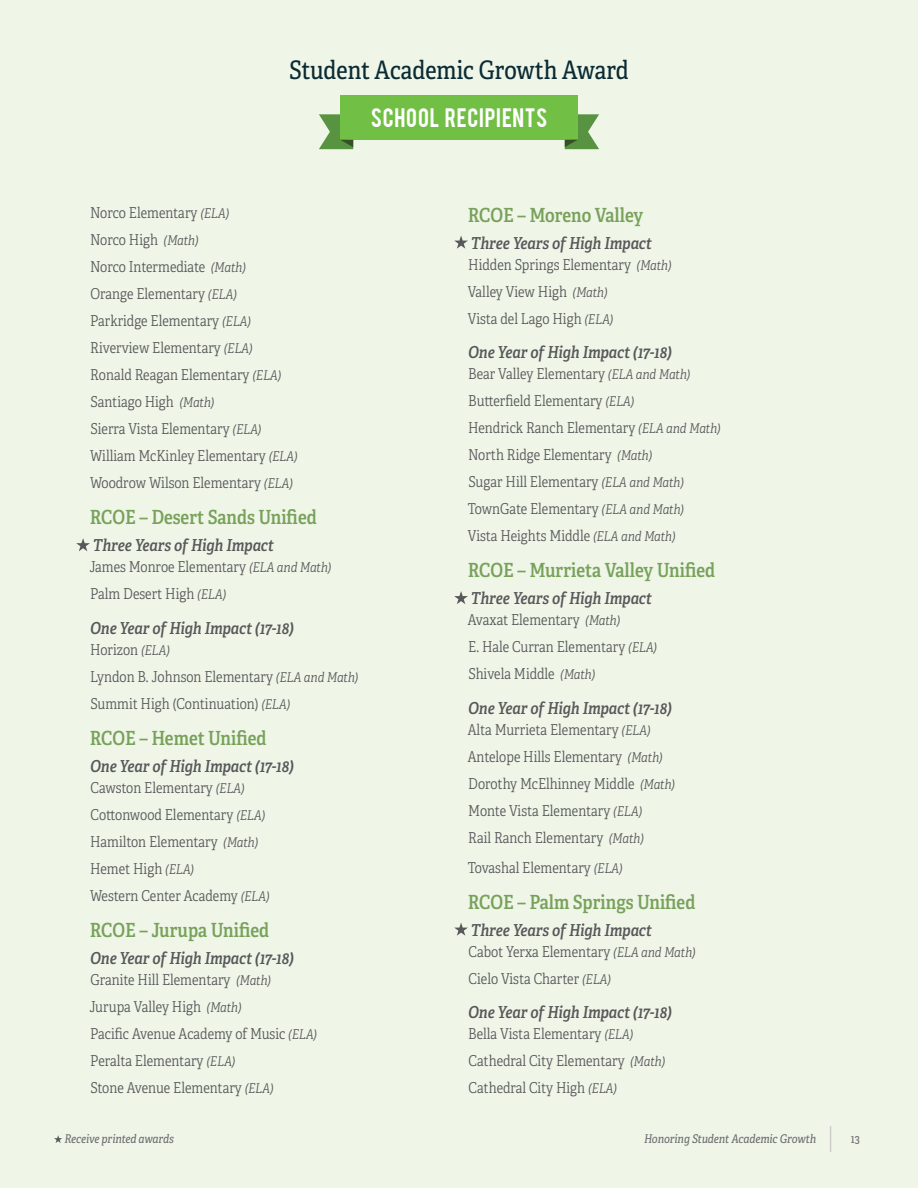
<style>
.page{position:relative;width:918px;height:1188px;background:#eff6e8}
.page>*{position:absolute;margin:0;border:0;box-sizing:border-box;transform-origin:0 0}
.t1{font:25.5px "Adelle Condensed";color:#0b2b34}
.t2{font:21px "Bebas";letter-spacing:.035em;color:#fff}
.School_name{font:19.5px "Adelle Condensed Sb";color:#78a15b}
.year_category{font:italic 16.5px "Adelle Condensed Sb";color:#57585a}
.school_list{font:15px "Adelle Condensed Lt";color:#57585a}
.t3{font:italic 12px "Adelle Condensed";color:#6c6d70}
.t4{font:12px "Adelle Condensed";color:#6c6d70}
.s1{font-style:italic;font-size:13.5px}
</style>
<div class="page">
<div style="left:340px;top:96px;width:238px;height:44px;background:#71bf44"></div>
<svg style="left:565px;top:114px;width:34px;height:35px"></svg>
<svg style="left:319px;top:114px;width:34px;height:35px"></svg>
<svg style="left:54px;top:1135px;width:8px;height:8px"></svg>
<svg style="left:830px;top:1126px;width:1px;height:26px"></svg>
<svg style="left:76px;top:538px;width:14px;height:13px"></svg>
<svg style="left:454px;top:236px;width:14px;height:13px"></svg>
<svg style="left:454px;top:591px;width:14px;height:13px"></svg>
<svg style="left:454px;top:923px;width:14px;height:13px"></svg>
<h1 class="t1" style="left:289px;top:51px;width:341px">Student Academic Growth Award</h1>
<h2 class="t2" style="left:371px;top:102px;width:178px">SCHOOL RECIPIENTS</h2>
<p class="school_list" style="left:90px;top:202px;width:140px">Norco Elementary <span class="s1">(ELA)</span></p>
<p class="school_list" style="left:90px;top:229px;width:110px">Norco High <span class="s1">(Math)</span></p>
<p class="school_list" style="left:90px;top:256px;width:157px">Norco Intermediate <span class="s1">(Math)</span></p>
<p class="school_list" style="left:91px;top:283px;width:148px">Orange Elementary <span class="s1">(ELA)</span></p>
<p class="school_list" style="left:90px;top:310px;width:162px">Parkridge Elementary <span class="s1">(ELA)</span></p>
<p class="school_list" style="left:90px;top:337px;width:164px">Riverview Elementary <span class="s1">(ELA)</span></p>
<p class="school_list" style="left:90px;top:364px;width:192px">Ronald Reagan Elementary <span class="s1">(ELA)</span></p>
<p class="school_list" style="left:90px;top:391px;width:125px">Santiago High <span class="s1">(Math)</span></p>
<p class="school_list" style="left:90px;top:418px;width:172px">Sierra Vista Elementary <span class="s1">(ELA)</span></p>
<p class="school_list" style="left:90px;top:445px;width:209px">William McKinley Elementary <span class="s1">(ELA)</span></p>
<p class="school_list" style="left:90px;top:472px;width:204px">Woodrow Wilson Elementary <span class="s1">(ELA)</span></p>
<p class="School_name" style="left:90px;top:503px;width:229px">RCOE – Desert Sands Unified</p>
<p class="year_category" style="left:93px;top:533px;width:182px">Three Years of High Impact</p>
<p class="school_list" style="left:89px;top:556px;width:243px">James Monroe Elementary <span class="s1">(ELA and Math)</span></p>
<p class="school_list" style="left:90px;top:583px;width:137px">Palm Desert High <span class="s1">(ELA)</span></p>
<p class="year_category" style="left:90px;top:616px;width:205px">One Year of High Impact (17-18)</p>
<p class="school_list" style="left:90px;top:639px;width:81px">Horizon <span class="s1">(ELA)</span></p>
<p class="school_list" style="left:90px;top:666px;width:270px">Lyndon B. Johnson Elementary <span class="s1">(ELA and Math)</span></p>
<p class="school_list" style="left:90px;top:693px;width:201px">Summit High (Continuation) <span class="s1">(ELA)</span></p>
<p class="School_name" style="left:90px;top:724px;width:178px">RCOE – Hemet Unified</p>
<p class="year_category" style="left:90px;top:754px;width:205px">One Year of High Impact (17-18)</p>
<p class="school_list" style="left:91px;top:777px;width:156px">Cawston Elementary <span class="s1">(ELA)</span></p>
<p class="school_list" style="left:91px;top:804px;width:176px">Cottonwood Elementary <span class="s1">(ELA)</span></p>
<p class="school_list" style="left:90px;top:831px;width:169px">Hamilton Elementary <span class="s1">(Math)</span></p>
<p class="school_list" style="left:90px;top:858px;width:105px">Hemet High <span class="s1">(ELA)</span></p>
<p class="school_list" style="left:90px;top:885px;width:181px">Western Center Academy <span class="s1">(ELA)</span></p>
<p class="School_name" style="left:90px;top:916px;width:181px">RCOE – Jurupa Unified</p>
<p class="year_category" style="left:90px;top:946px;width:205px">One Year of High Impact (17-18)</p>
<p class="school_list" style="left:91px;top:969px;width:182px">Granite Hill Elementary <span class="s1">(Math)</span></p>
<p class="school_list" style="left:89px;top:996px;width:154px">Jurupa Valley High <span class="s1">(Math)</span></p>
<p class="school_list" style="left:90px;top:1023px;width:228px">Pacific Avenue Academy of Music <span class="s1">(ELA)</span></p>
<p class="school_list" style="left:90px;top:1050px;width:147px">Peralta Elementary <span class="s1">(ELA)</span></p>
<p class="school_list" style="left:90px;top:1077px;width:185px">Stone Avenue Elementary <span class="s1">(ELA)</span></p>
<p class="School_name" style="left:468px;top:201px;width:177px">RCOE – Moreno Valley</p>
<p class="year_category" style="left:471px;top:231px;width:182px">Three Years of High Impact</p>
<p class="school_list" style="left:468px;top:254px;width:205px">Hidden Springs Elementary <span class="s1">(Math)</span></p>
<p class="school_list" style="left:468px;top:281px;width:141px">Valley View High <span class="s1">(Math)</span></p>
<p class="school_list" style="left:468px;top:308px;width:147px">Vista del Lago High <span class="s1">(ELA)</span></p>
<p class="year_category" style="left:468px;top:340px;width:205px">One Year of High Impact (17-18)</p>
<p class="school_list" style="left:468px;top:363px;width:224px">Bear Valley Elementary <span class="s1">(ELA and Math)</span></p>
<p class="school_list" style="left:468px;top:390px;width:167px">Butterfield Elementary <span class="s1">(ELA)</span></p>
<p class="school_list" style="left:468px;top:417px;width:254px">Hendrick Ranch Elementary <span class="s1">(ELA and Math)</span></p>
<p class="school_list" style="left:468px;top:444px;width:185px">North Ridge Elementary <span class="s1">(Math)</span></p>
<p class="school_list" style="left:468px;top:471px;width:217px">Sugar Hill Elementary <span class="s1">(ELA and Math)</span></p>
<p class="school_list" style="left:468px;top:498px;width:218px">TownGate Elementary <span class="s1">(ELA and Math)</span></p>
<p class="school_list" style="left:468px;top:525px;width:209px">Vista Heights Middle <span class="s1">(ELA and Math)</span></p>
<p class="School_name" style="left:468px;top:556px;width:249px">RCOE – Murrieta Valley Unified</p>
<p class="year_category" style="left:471px;top:586px;width:182px">Three Years of High Impact</p>
<p class="school_list" style="left:468px;top:609px;width:154px">Avaxat Elementary <span class="s1">(Math)</span></p>
<p class="school_list" style="left:468px;top:636px;width:190px">E. Hale Curran Elementary <span class="s1">(ELA)</span></p>
<p class="school_list" style="left:468px;top:663px;width:128px">Shivela Middle <span class="s1">(Math)</span></p>
<p class="year_category" style="left:468px;top:696px;width:205px">One Year of High Impact (17-18)</p>
<p class="school_list" style="left:468px;top:719px;width:184px">Alta Murrieta Elementary <span class="s1">(ELA)</span></p>
<p class="school_list" style="left:468px;top:746px;width:196px">Antelope Hills Elementary <span class="s1">(Math)</span></p>
<p class="school_list" style="left:468px;top:773px;width:208px">Dorothy McElhinney Middle <span class="s1">(Math)</span></p>
<p class="school_list" style="left:468px;top:800px;width:175px">Monte Vista Elementary <span class="s1">(ELA)</span></p>
<p class="school_list" style="left:468px;top:827px;width:177px">Rail Ranch Elementary <span class="s1">(Math)</span></p>
<p class="school_list" style="left:468px;top:857px;width:156px">Tovashal Elementary <span class="s1">(ELA)</span></p>
<p class="School_name" style="left:468px;top:888px;width:229px">RCOE – Palm Springs Unified</p>
<p class="year_category" style="left:471px;top:918px;width:182px">Three Years of High Impact</p>
<p class="school_list" style="left:469px;top:941px;width:229px">Cabot Yerxa Elementary <span class="s1">(ELA and Math)</span></p>
<p class="school_list" style="left:469px;top:968px;width:144px">Cielo Vista Charter <span class="s1">(ELA)</span></p>
<p class="year_category" style="left:468px;top:1000px;width:205px">One Year of High Impact (17-18)</p>
<p class="school_list" style="left:468px;top:1023px;width:166px">Bella Vista Elementary <span class="s1">(ELA)</span></p>
<p class="school_list" style="left:469px;top:1050px;width:198px">Cathedral City Elementary <span class="s1">(Math)</span></p>
<p class="school_list" style="left:469px;top:1077px;width:150px">Cathedral City High <span class="s1">(ELA)</span></p>
<p class="t3" style="left:65px;top:1130px;width:111px">Receive printed awards</p>
<p class="t3" style="left:644px;top:1130px;width:174px">Honoring Student Academic Growth</p>
<p class="t4" style="left:851px;top:1130px;width:11px">13</p>
</div>
